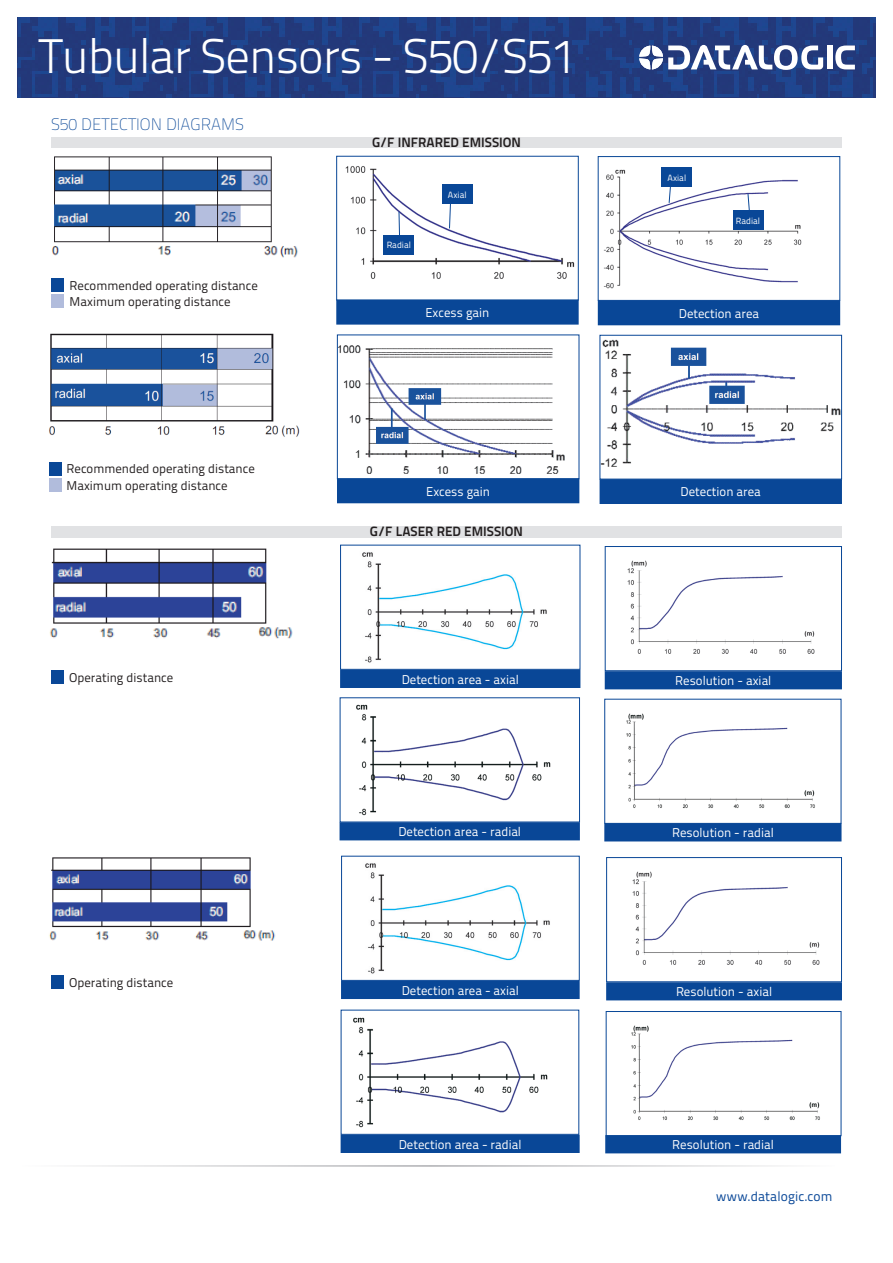
<style>
.page{position:relative;width:893px;height:1263px;background:#fff}
.page>*{position:absolute;margin:0;border:0;box-sizing:border-box;transform-origin:0 0}
.t1{font:300 48.45px "Titillium Text 22 L";letter-spacing:-.02em;color:#fff}
.t2{font:100 16.5px "Titillium Text 22 L";color:#094797}
.t3{font:700 13.5px "Titillium Text 22 L";color:#231f20}
.t4{font:13.5px "Titillium Text 22 L";letter-spacing:.005em;color:#094797}
.t5{font:12.75px "Titillium Text 22 L";color:#fff}
.t6{font:12.75px/16.5px "Titillium Text 22 L";color:#231f20}
.t7{font:9px "Titillium Text 22 L";color:#fff}
</style>
<div class="page">
<img style="left:51px;top:156px;width:247px;height:102px">
<div style="left:51px;top:278px;width:13px;height:14px;background:#094797"></div>
<div style="left:51px;top:295px;width:13px;height:13px;background:#b1bcdc"></div>
<img style="left:345px;top:166px;width:230px;height:113px">
<div style="left:336px;top:156px;width:243px;height:144px;border:1px solid #094797"></div>
<img style="left:603px;top:169px;width:199px;height:120px">
<div style="left:598px;top:156px;width:242px;height:145px;border:1px solid #094797"></div>
<div style="left:337px;top:300px;width:241px;height:24px;background:#094797"></div>
<div style="left:336px;top:300px;width:243px;height:25px;border:2px solid #094797"></div>
<div style="left:599px;top:301px;width:240px;height:24px;background:#094797"></div>
<div style="left:598px;top:300px;width:242px;height:25px;border:2px solid #094797"></div>
<div style="left:442px;top:184px;width:31px;height:20px;background:#094797"></div>
<div style="left:383px;top:235px;width:31px;height:19px;background:#094797"></div>
<svg style="left:449px;top:204px;width:2px;height:25px"></svg>
<svg style="left:398px;top:211px;width:2px;height:24px"></svg>
<div style="left:661px;top:167px;width:31px;height:20px;background:#094797"></div>
<div style="left:733px;top:210px;width:30px;height:20px;background:#094797"></div>
<svg style="left:668px;top:187px;width:3px;height:17px"></svg>
<svg style="left:747px;top:193px;width:3px;height:17px"></svg>
<img style="left:49px;top:333px;width:251px;height:104px">
<img style="left:339px;top:345px;width:226px;height:129px">
<img style="left:602px;top:339px;width:238px;height:128px">
<div style="left:600px;top:335px;width:242px;height:144px;border:1px solid #094797"></div>
<div style="left:338px;top:479px;width:241px;height:23px;background:#094797"></div>
<div style="left:337px;top:478px;width:242px;height:25px;border:2px solid #094797"></div>
<div style="left:600px;top:480px;width:241px;height:23px;background:#094797"></div>
<div style="left:600px;top:479px;width:242px;height:25px;border:2px solid #094797"></div>
<div style="left:49px;top:462px;width:13px;height:14px;background:#094797"></div>
<div style="left:49px;top:479px;width:13px;height:13px;background:#b1bcdc"></div>
<img style="left:49px;top:548px;width:244px;height:91px">
<div style="left:51px;top:670px;width:13px;height:13px;background:#094797"></div>
<img style="left:362px;top:552px;width:185px;height:111px">
<div style="left:340px;top:545px;width:240px;height:125px;border:1px solid #094797"></div>
<img style="left:627px;top:560px;width:188px;height:94px">
<div style="left:605px;top:546px;width:237px;height:125px;border:1px solid #094797"></div>
<img style="left:356px;top:704px;width:195px;height:112px">
<img style="left:626px;top:713px;width:189px;height:95px">
<div style="left:341px;top:671px;width:238px;height:16px;background:#094797"></div>
<div style="left:340px;top:670px;width:240px;height:18px;border:2px solid #094797"></div>
<div style="left:606px;top:672px;width:235px;height:16px;background:#094797"></div>
<div style="left:605px;top:671px;width:237px;height:18px;border:2px solid #094797"></div>
<div style="left:340px;top:823px;width:239px;height:16px;background:#094797"></div>
<div style="left:340px;top:822px;width:240px;height:18px;border:2px solid #094797"></div>
<div style="left:605px;top:824px;width:236px;height:16px;background:#094797"></div>
<div style="left:604px;top:823px;width:237px;height:18px;border:2px solid #094797"></div>
<img style="left:49px;top:857px;width:227px;height:84px">
<img style="left:365px;top:863px;width:185px;height:111px">
<div style="left:341px;top:856px;width:239px;height:125px;border:1px solid #094797"></div>
<img style="left:632px;top:871px;width:188px;height:94px">
<div style="left:606px;top:857px;width:236px;height:125px;border:1px solid #094797"></div>
<img style="left:353px;top:1017px;width:195px;height:111px">
<div style="left:341px;top:1010px;width:238px;height:125px;border:1px solid #094797"></div>
<img style="left:631px;top:1025px;width:189px;height:95px">
<div style="left:606px;top:1011px;width:235px;height:125px;border:1px solid #094797"></div>
<div style="left:342px;top:982px;width:237px;height:16px;background:#094797"></div>
<div style="left:341px;top:981px;width:239px;height:18px;border:2px solid #094797"></div>
<div style="left:607px;top:983px;width:234px;height:16px;background:#094797"></div>
<div style="left:606px;top:982px;width:236px;height:18px;border:2px solid #094797"></div>
<div style="left:341px;top:1136px;width:238px;height:16px;background:#094797"></div>
<div style="left:341px;top:1135px;width:239px;height:18px;border:2px solid #094797"></div>
<div style="left:606px;top:1136px;width:234px;height:16px;background:#094797"></div>
<div style="left:605px;top:1135px;width:236px;height:18px;border:2px solid #094797"></div>
<div style="left:51px;top:975px;width:13px;height:13px;background:#094797"></div>
<div style="left:51px;top:137px;width:791px;height:11px;background:#e1e2e4"></div>
<div style="left:51px;top:526px;width:791px;height:12px;background:#e1e2e4"></div>
<img style="left:17px;top:17px;width:859px;height:81px">
<svg style="left:835px;top:46px;width:20px;height:23px"></svg>
<div style="left:827px;top:46px;width:5px;height:23px;background:#fff"></div>
<svg style="left:639px;top:45px;width:184px;height:25px"></svg>
<hr style="left:18px;top:1165px;width:817px;height:2px;background:#a8a9ad">
<h1 class="t1" style="left:39px;top:20px;width:540px">Tubular Sensors - S50/S51</h1>
<p class="t2" style="left:51px;top:113px;width:194px">S50 DETECTION DIAGRAMS</p>
<p class="t6" style="left:70px;top:277px;width:190px">Recommended operating distance<br>Maximum operating distance</p>
<p class="t6" style="left:67px;top:460px;width:190px">Recommended operating distance<br>Maximum operating distance</p>
<p class="t3" style="left:372px;top:132px;width:150px">G/F INFRARED EMISSION</p>
<p class="t7" style="left:387px;top:238px;width:26px">Radial</p>
<p class="t7" style="left:448px;top:188px;width:20px">Axial</p>
<p class="t7" style="left:668px;top:171px;width:20px">Axial</p>
<p class="t7" style="left:736px;top:214px;width:26px">Radial</p>
<p class="t5" style="left:425px;top:303px;width:66px">Excess gain</p>
<p class="t5" style="left:679px;top:304px;width:82px">Detection area</p>
<p class="t5" style="left:426px;top:482px;width:66px">Excess gain</p>
<p class="t5" style="left:681px;top:482px;width:82px">Detection area</p>
<p class="t3" style="left:370px;top:521px;width:155px">G/F LASER RED EMISSION</p>
<p class="t6" style="left:69px;top:669px;width:106px">Operating distance</p>
<p class="t5" style="left:402px;top:670px;width:119px">Detection area - axial</p>
<p class="t5" style="left:675px;top:671px;width:98px">Resolution - axial</p>
<p class="t6" style="left:69px;top:974px;width:106px">Operating distance</p>
<p class="t5" style="left:398px;top:822px;width:124px">Detection area - radial</p>
<p class="t5" style="left:672px;top:823px;width:103px">Resolution - radial</p>
<p class="t5" style="left:402px;top:981px;width:119px">Detection area - axial</p>
<p class="t5" style="left:676px;top:982px;width:98px">Resolution - axial</p>
<p class="t5" style="left:399px;top:1135px;width:124px">Detection area - radial</p>
<p class="t5" style="left:672px;top:1135px;width:103px">Resolution - radial</p>
<p class="t4" style="left:716px;top:1186px;width:118px">www.datalogic.com</p>
</div>
